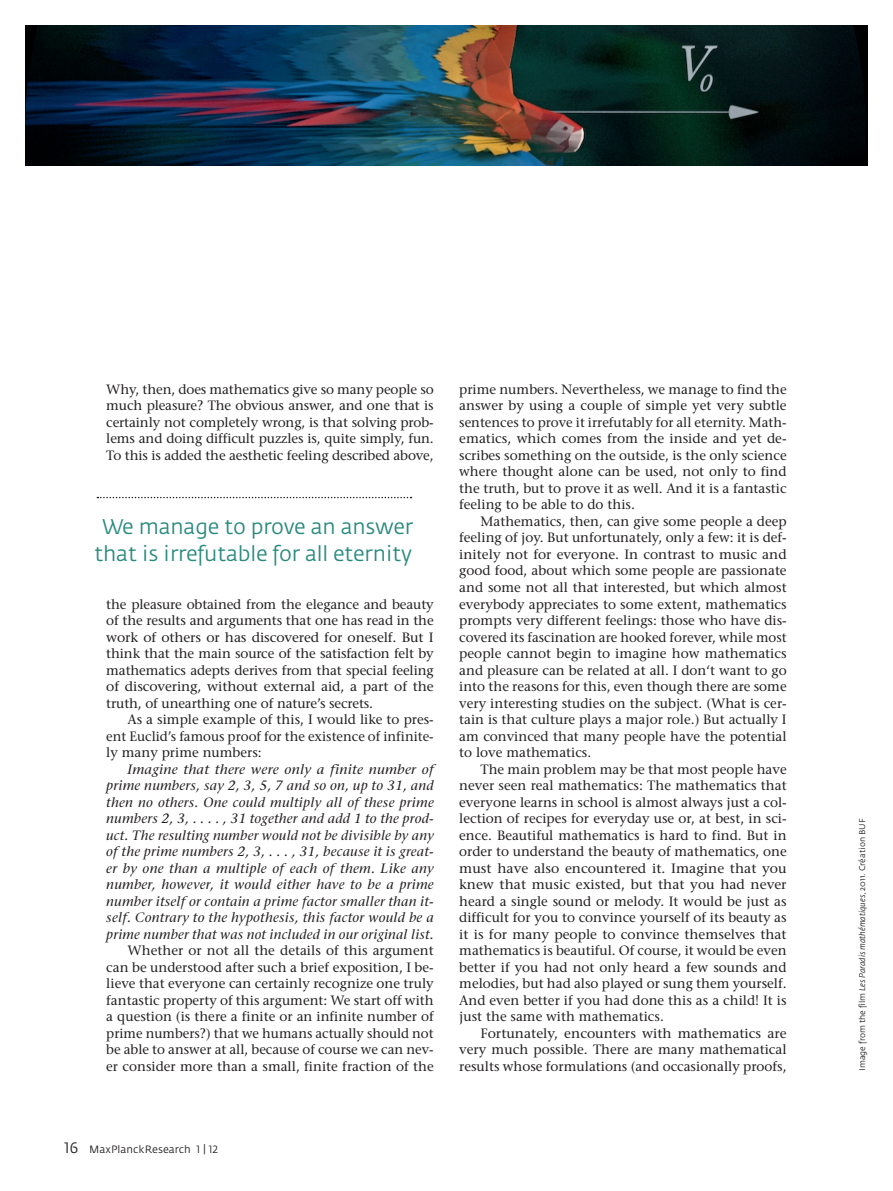
<style>
.page{position:relative;width:893px;height:1191px;background:#fff}
.page>*{position:absolute;margin:0;border:0;box-sizing:border-box;transform-origin:0 0}
.t1{font:21px/27px "Fedra Sans";letter-spacing:-.01em;color:#298a7e;text-align:center}
.t2{font:13.5px/16.5px "Stone Serif";color:#231f20;text-align:justify}
.t3{font:italic 13.5px "Stone Serif";letter-spacing:.02em;color:#231f20}
.t4{font:10.5px "Fedra Sans";color:#231f20}
.t5{font:8.25px "Fedra Sans";color:#231f20}
.s1{font-family:"Fedra Sans Book SC";font-size:15px}
.s2{font-family:"Fedra Sans Book SC"}
.s3{font-style:italic}
</style>
<div class="page">
<img style="left:26px;top:26px;width:841px;height:140px">
<svg style="left:97px;top:497px;width:315px;height:1px"></svg>
<p class="t2" style="left:106px;top:382px;width:329px">Why, then, does mathematics give so many people so much pleasure? The obvious answer, and one that is certainly not completely wrong, is that solving prob&shy;lems and doing difficult puzzles is, quite simply, fun.<br>To this is added the aesthetic feeling described above,</p>
<p class="t1" style="left:95px;top:515px;width:320px">We manage to prove an answer that is irrefutable for all eternity</p>
<p class="t2" style="left:106px;top:597px;width:329px">the pleasure obtained from the elegance and beauty</p>
<p class="t2" style="left:106px;top:613px;width:329px">of the results and arguments that one has read in the</p>
<p class="t2" style="left:106px;top:630px;width:329px">work of others or has discovered for oneself. But I</p>
<p class="t2" style="left:106px;top:646px;width:329px">think that the main source of the satisfaction felt by</p>
<p class="t2" style="left:106px;top:663px;width:329px">mathematics adepts derives from that special feeling</p>
<p class="t2" style="left:106px;top:679px;width:329px">of discovering, without external aid, a part of the</p>
<p class="t2" style="left:106px;top:696px;width:268px">truth, of unearthing one of nature’s secrets.</p>
<p class="t2" style="left:128px;top:712px;width:308px">As a simple example of this, I would like to pres-</p>
<p class="t2" style="left:106px;top:729px;width:329px">ent Euclid’s famous proof for the existence of infinite-</p>
<p class="t2" style="left:106px;top:745px;width:157px">ly many prime numbers:</p>
<p class="t3" style="left:128px;top:763px;width:308px">Imagine that there were only a finite number of</p>
<p class="t3" style="left:106px;top:780px;width:329px">prime numbers, say 2, 3, 5, 7 and so on, up to 31, and</p>
<p class="t3" style="left:106px;top:796px;width:329px">then no others. One could multiply all of these prime</p>
<p class="t3" style="left:106px;top:813px;width:329px">numbers 2, 3, . . . . , 31 together and add 1 to the prod-</p>
<p class="t3" style="left:106px;top:829px;width:329px">uct. The resulting number would not be divisible by any</p>
<p class="t3" style="left:106px;top:846px;width:329px">of the prime numbers 2, 3, . . . , 31, because it is great-</p>
<p class="t3" style="left:106px;top:862px;width:329px">er by one than a multiple of each of them. Like any</p>
<p class="t3" style="left:106px;top:879px;width:329px">number, however, it would either have to be a prime</p>
<p class="t3" style="left:106px;top:895px;width:329px">number itself or contain a prime factor smaller than it-</p>
<p class="t3" style="left:106px;top:912px;width:329px">self. Contrary to the hypothesis, this factor would be a</p>
<p class="t3" style="left:106px;top:928px;width:329px">prime number that was not included in our original list.</p>
<p class="t2" style="left:128px;top:943px;width:308px">Whether or not all the details of this argument</p>
<p class="t2" style="left:106px;top:960px;width:329px">can be understood after such a brief exposition, I be-</p>
<p class="t2" style="left:106px;top:976px;width:329px">lieve that everyone can certainly recognize one truly</p>
<p class="t2" style="left:106px;top:993px;width:329px">fantastic property of this argument: We start off with</p>
<p class="t2" style="left:106px;top:1009px;width:329px">a question (is there a finite or an infinite number of</p>
<p class="t2" style="left:106px;top:1026px;width:329px">prime numbers?) that we humans actually should not</p>
<p class="t2" style="left:106px;top:1042px;width:329px">be able to answer at all, because of course we can nev-</p>
<p class="t2" style="left:106px;top:1059px;width:329px">er consider more than a small, finite fraction of the</p>
<p class="t2" style="left:459px;top:382px;width:329px">prime numbers. Nevertheless, we manage to find the</p>
<p class="t2" style="left:459px;top:399px;width:329px">answer by using a couple of simple yet very subtle</p>
<p class="t2" style="left:459px;top:415px;width:329px">sentences to prove it irrefutably for all eternity. Math-</p>
<p class="t2" style="left:459px;top:432px;width:329px">ematics, which comes from the inside and yet de-</p>
<p class="t2" style="left:459px;top:448px;width:329px">scribes something on the outside, is the only science</p>
<p class="t2" style="left:459px;top:465px;width:329px">where thought alone can be used, not only to find</p>
<p class="t2" style="left:459px;top:481px;width:329px">the truth, but to prove it as well. And it is a fantastic</p>
<p class="t2" style="left:459px;top:498px;width:177px">feeling to be able to do this.</p>
<p class="t2" style="left:480px;top:514px;width:308px">Mathematics, then, can give some people a deep</p>
<p class="t2" style="left:459px;top:531px;width:329px">feeling of joy. But unfortunately, only a few: it is def-</p>
<p class="t2" style="left:459px;top:547px;width:329px">initely not for everyone. In contrast to music and</p>
<p class="t2" style="left:459px;top:564px;width:329px">good food, about which some people are passionate</p>
<p class="t2" style="left:459px;top:580px;width:329px">and some not all that interested, but which almost</p>
<p class="t2" style="left:459px;top:597px;width:329px">everybody appreciates to some extent, mathematics</p>
<p class="t2" style="left:459px;top:613px;width:329px">prompts very different feelings: those who have dis-</p>
<p class="t2" style="left:459px;top:630px;width:329px">covered its fascination are hooked forever, while most</p>
<p class="t2" style="left:459px;top:646px;width:329px">people cannot begin to imagine how mathematics</p>
<p class="t2" style="left:459px;top:663px;width:329px">and pleasure can be related at all. I don‘t want to go</p>
<p class="t2" style="left:459px;top:679px;width:329px">into the reasons for this, even though there are some</p>
<p class="t2" style="left:459px;top:696px;width:329px">very interesting studies on the subject. (What is cer-</p>
<p class="t2" style="left:459px;top:712px;width:329px">tain is that culture plays a major role.) But actually I</p>
<p class="t2" style="left:459px;top:729px;width:329px">am convinced that many people have the potential</p>
<p class="t2" style="left:459px;top:745px;width:134px">to love mathematics.</p>
<p class="t2" style="left:480px;top:762px;width:308px">The main problem may be that most people have</p>
<p class="t2" style="left:459px;top:778px;width:329px">never seen real mathematics: The mathematics that</p>
<p class="t2" style="left:459px;top:795px;width:329px">everyone learns in school is almost always just a col-</p>
<p class="t2" style="left:459px;top:811px;width:329px">lection of recipes for everyday use or, at best, in sci-</p>
<p class="t2" style="left:459px;top:828px;width:329px">ence. Beautiful mathematics is hard to find. But in</p>
<p class="t2" style="left:459px;top:844px;width:329px">order to understand the beauty of mathematics, one</p>
<p class="t2" style="left:459px;top:861px;width:329px">must have also encountered it. Imagine that you</p>
<p class="t2" style="left:459px;top:877px;width:329px">knew that music existed, but that you had never</p>
<p class="t2" style="left:459px;top:894px;width:329px">heard a single sound or melody. It would be just as</p>
<p class="t2" style="left:459px;top:910px;width:329px">difficult for you to convince yourself of its beauty as</p>
<p class="t2" style="left:459px;top:927px;width:329px">it is for many people to convince themselves that</p>
<p class="t2" style="left:459px;top:943px;width:329px">mathematics is beautiful. Of course, it would be even</p>
<p class="t2" style="left:459px;top:960px;width:329px">better if you had not only heard a few sounds and</p>
<p class="t2" style="left:459px;top:976px;width:329px">melodies, but had also played or sung them yourself.</p>
<p class="t2" style="left:459px;top:993px;width:329px">And even better if you had done this as a child! It is</p>
<p class="t2" style="left:459px;top:1009px;width:206px">just the same with mathematics.</p>
<p class="t2" style="left:480px;top:1026px;width:308px">Fortunately, encounters with mathematics are</p>
<p class="t2" style="left:459px;top:1042px;width:329px">very much possible. There are many mathematical</p>
<p class="t2" style="left:459px;top:1059px;width:329px">results whose formulations (and occasionally proofs,</p>
<p class="t4" style="left:64px;top:1145px;width:156px"><span class="s1">16</span> MaxPlanckResearch <span class="s2">1 | 12</span></p>
<p class="t5" style="left:859px;top:1070px;width:254px;rotate:-90deg">Image from the film <span class="s3">Les Paradis mathématiques</span>, 2011. Création BUF</p>
</div>
